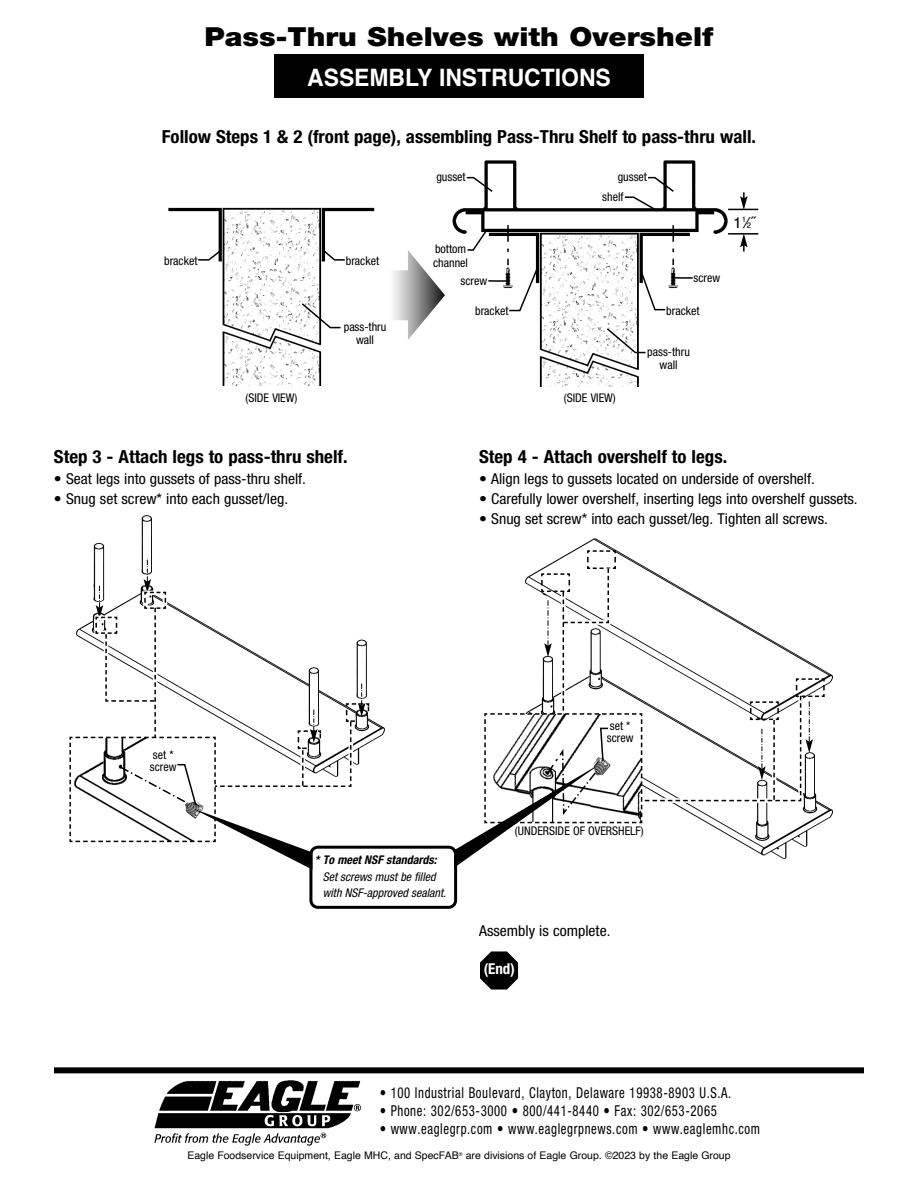
<style>
.page{position:relative;width:918px;height:1188px;background:#fff}
.page>*{position:absolute;margin:0;border:0;box-sizing:border-box;transform-origin:0 0}
.t1{font:900 26.25px "Helvetica Neue LT Pro";color:#000;scale:1.1 1}
.t2{font:700 24px "Helvetica";color:#fff;scale:.95 1}
.t3{font:700 condensed 18px "Helvetica Neue LT Pro";color:#000;scale:1.05 1}
.t4{font:15.6px "Helvetica";color:#000}
.t5{font:condensed 15px "Helvetica Neue LT Pro";color:#000;scale:1.05 1}
.t6{font:condensed 15px "Helvetica Neue LT Pro";letter-spacing:.05em;color:#000;scale:.85 1}
.t7{font:700 condensed 15px "Helvetica Neue LT Pro";color:#fff}
.t8{font:condensed 12px/13.5px "Helvetica Neue LT Pro";color:#000}
.t9{font:italic condensed 12px/16.5px "Helvetica Neue LT Pro";color:#000}
.t10{font:italic 700 condensed 12px "Helvetica Neue LT Pro";color:#000}
.t11{font:10.5px "Helvetica";color:#000}
.s1{font-size:7.8px}
</style>
<div class="page">
<div style="left:274px;top:54px;width:370px;height:43px;background:#000"></div>
<img style="left:154px;top:1080px;width:206px;height:65px">
<div style="left:54px;top:1067px;width:810px;height:6px;background:#000"></div>
<svg style="left:480px;top:951px;width:38px;height:39px"></svg>
<img style="left:452px;top:160px;width:283px;height:227px">
<svg style="left:605px;top:327px;width:42px;height:27px"></svg>
<svg style="left:639px;top:270px;width:55px;height:41px"></svg>
<svg style="left:623px;top:176px;width:53px;height:37px"></svg>
<svg style="left:465px;top:176px;width:29px;height:17px"></svg>
<svg style="left:487px;top:265px;width:53px;height:47px"></svg>
<svg style="left:466px;top:229px;width:22px;height:23px"></svg>
<hr style="left:728px;top:209px;width:30px;height:1px;background:#000">
<hr style="left:728px;top:233px;width:30px;height:2px;background:#000">
<svg style="left:740px;top:192px;width:8px;height:17px"></svg>
<svg style="left:740px;top:233px;width:8px;height:19px"></svg>
<img style="left:168px;top:207px;width:207px;height:178px">
<svg style="left:321px;top:248px;width:25px;height:13px"></svg>
<svg style="left:300px;top:302px;width:42px;height:27px"></svg>
<svg style="left:197px;top:248px;width:26px;height:13px"></svg>
<svg style="left:393px;top:250px;width:52px;height:90px"></svg>
<svg style="left:69px;top:550px;width:756px;height:359px"></svg>
<h1 class="t1" style="left:205px;top:21px;width:464px">Pass-Thru Shelves with Overshelf</h1>
<h2 class="t2" style="left:307px;top:67px;width:321px">ASSEMBLY INSTRUCTIONS</h2>
<p class="t3" style="left:162px;top:130px;width:567px">Follow Steps 1 &amp; 2 (front page), assembling Pass-Thru Shelf to pass-thru wall.</p>
<p class="t8" style="left:436px;top:172px;width:31px">gusset</p>
<p class="t8" style="left:618px;top:172px;width:31px">gusset</p>
<p class="t8" style="left:164px;top:255px;width:35px">bracket</p>
<p class="t8" style="left:346px;top:255px;width:35px">bracket</p>
<p class="t8" style="left:246px;top:392px;width:53px">(SIDE VIEW)</p>
<p class="t8" style="left:344px;top:321px;width:44px;text-align:center">pass-thru wall</p>
<p class="t3" style="left:54px;top:450px;width:281px">Step 3 - Attach legs to pass-thru shelf.</p>
<p class="t5" style="left:54px;top:473px;width:242px">• Seat legs into gussets of pass-thru shelf.</p>
<p class="t5" style="left:54px;top:494px;width:225px">• Snug set screw* into each gusset/leg.</p>
<p class="t8" style="left:433px;top:243px;width:36px">bottom channel</p>
<p class="t8" style="left:461px;top:275px;width:28px">screw</p>
<p class="t8" style="left:602px;top:191px;width:23px">shelf</p>
<p class="t8" style="left:694px;top:272px;width:28px">screw</p>
<p class="t8" style="left:475px;top:306px;width:35px">bracket</p>
<p class="t8" style="left:666px;top:305px;width:35px">bracket</p>
<p class="t8" style="left:564px;top:392px;width:53px">(SIDE VIEW)</p>
<p class="t8" style="left:647px;top:346px;width:44px;text-align:center">pass-thru wall</p>
<p class="t4" style="left:733px;top:216px;width:25px">1<sup>1</sup>⁄<span class="s1">2</span>˝</p>
<p class="t3" style="left:479px;top:450px;width:238px">Step 4 - Attach overshelf to legs.</p>
<p class="t5" style="left:479px;top:473px;width:321px">• Align legs to gussets located on underside of overshelf.</p>
<p class="t5" style="left:479px;top:494px;width:362px">• Carefully lower overshelf, inserting legs into overshelf gussets.</p>
<p class="t5" style="left:479px;top:514px;width:334px">• Snug set screw* into each gusset/leg. Tighten all screws.</p>
<p class="t8" style="left:150px;top:749px;width:28px;line-height:12px">set * screw</p>
<p class="t8" style="left:607px;top:721px;width:28px;line-height:12px">set * screw</p>
<p class="t8" style="left:515px;top:825px;width:130px">(UNDERSIDE OF OVERSHELF)</p>
<p class="t10" style="left:315px;top:853px;width:123px">* To meet NSF standards:</p>
<p class="t9" style="left:323px;top:868px;width:125px">Set screws must be filled with NSF-approved sealant.</p>
<p class="t5" style="left:479px;top:926px;width:127px">Assembly is complete.</p>
<p class="t7" style="left:484px;top:963px;width:33px">(End)</p>
<p class="t6" style="left:380px;top:1087px;width:415px">• 100 Industrial Boulevard, Clayton, Delaware 19938-8903 U.S.A.</p>
<p class="t6" style="left:380px;top:1105px;width:398px">• Phone: 302/653-3000 • 800/441-8440 • Fax: 302/653-2065</p>
<p class="t6" style="left:380px;top:1123px;width:449px">• www.eaglegrp.com • www.eaglegrpnews.com • www.eaglemhc.com</p>
<p class="t11" style="left:187px;top:1151px;width:545px">Eagle Foodservice Equipment, Eagle MHC, and SpecFAB<sup>®</sup> are divisions of Eagle Group. ©2023 by the Eagle Group</p>
</div>
